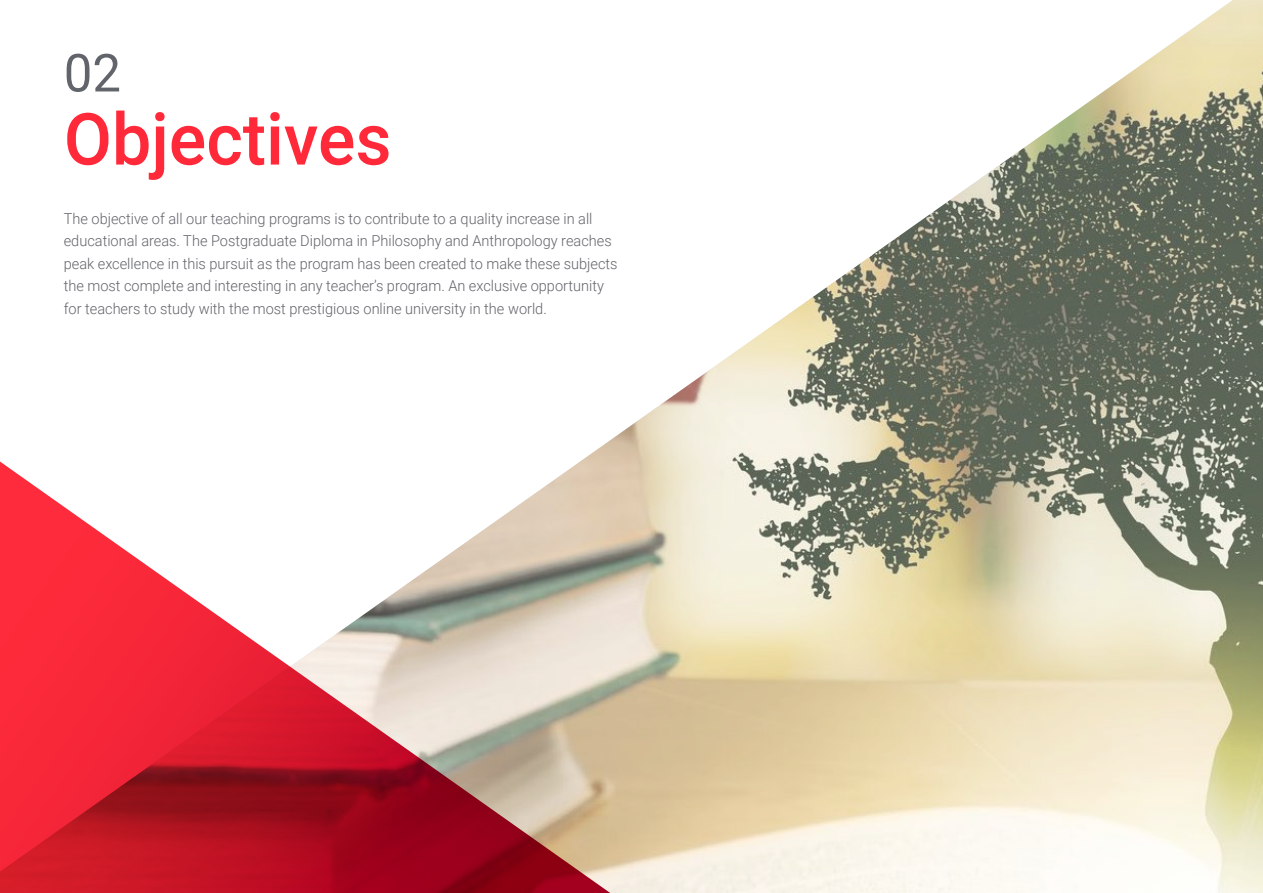
<style>
.page{position:relative;width:1263px;height:893px;background:#fff}
.page>*{position:absolute;margin:0;border:0;box-sizing:border-box;transform-origin:0 0}
.t1{font:500 72px "Roboto";color:#ff293a}
.t2{font:52.5px "Roboto";color:#61646a}
.t3{font:300 15px/22.5px "Roboto";color:#61646a}
</style>
<div class="page">
<img style="left:602px;top:0;width:661px;height:893px">
<svg style="left:0;top:446px;width:640px;height:447px"></svg>
<h2 class="t2" style="left:64px;top:36px;width:59px">02</h2>
<h1 class="t1" style="left:64px;top:89px;width:329px">Objectives</h1>
<p class="t3" style="left:64px;top:207px;width:555px">The objective of all our teaching programs is to contribute to a quality increase in all educational areas. The Postgraduate Diploma in Philosophy and Anthropology reaches peak excellence in this pursuit as the program has been created to make these subjects the most complete and interesting in any teacher’s program. An exclusive opportunity for teachers to study with the most prestigious online university in the world.</p>
</div>
